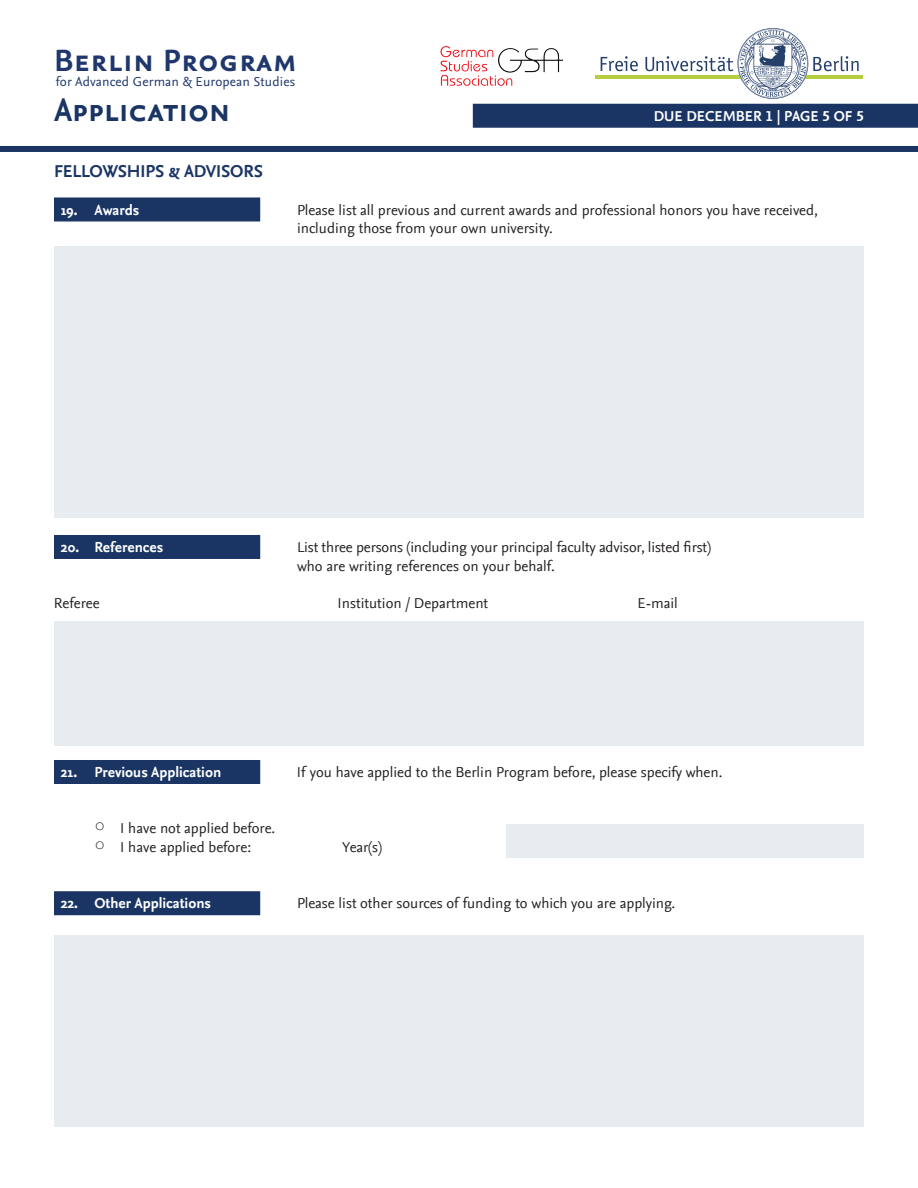
<style>
.page{position:relative;width:918px;height:1188px;background:#fff}
.page>*{position:absolute;margin:0;border:0;box-sizing:border-box;transform-origin:0 0}
.t1{font:33px "Nexus Sans Bold SC";letter-spacing:-.01em;color:#1a3564}
.t2{font:32.1px "Nexus Sans Bold SC";letter-spacing:.015em;color:#1f376d}
.t3{font:18px "Nexus Sans Bold SC";letter-spacing:-.01em;color:#1a3564}
.t4{font:15px/18.8px "Nexus Sans";color:#231f20}
.t5{font:700 15px "Nexus Sans";color:#fff}
.t6{font:700 15px "Nexus Sans TF";color:#fff}
.t7{font:13.65px "Nexus Sans";letter-spacing:.01em;color:#1f376d}
.s1{font-family:"Arial Unicode MS";font-size:18px}
</style>
<div class="page">
<div style="left:473px;top:104px;width:445px;height:24px;background:#1a3564"></div>
<div style="left:0;top:146px;width:918px;height:6px;background:#1a3564"></div>
<svg style="left:601px;top:56px;width:37px;height:15px"></svg>
<hr style="left:596px;top:75px;width:267px;height:4px;background:#b5ce3f">
<svg style="left:645px;top:28px;width:214px;height:71px"></svg>
<img style="left:440px;top:46px;width:123px;height:40px">
<div style="left:54px;top:197px;width:206px;height:24px;background:#1a3564"></div>
<div style="left:54px;top:535px;width:206px;height:24px;background:#1a3564"></div>
<div style="left:54px;top:760px;width:206px;height:24px;background:#1a3564"></div>
<div style="left:54px;top:891px;width:206px;height:24px;background:#1a3564"></div>
<div style="left:54px;top:621px;width:810px;height:124px;background:#e6ecf0"></div>
<div style="left:54px;top:247px;width:810px;height:271px;background:#e6ecf0"></div>
<div style="left:507px;top:825px;width:357px;height:33px;background:#e6ecf0"></div>
<div style="left:54px;top:935px;width:810px;height:192px;background:#e6ecf0"></div>
<h2 class="t2" style="left:54px;top:42px;width:245px">Berlin Program</h2>
<p class="t7" style="left:56px;top:74px;width:241px">for Advanced German &amp; European Studies</p>
<h1 class="t1" style="left:54px;top:91px;width:178px">Application</h1>
<p class="t6" style="left:654px;top:107px;width:212px">DUE DECEMBER 1 | PAGE 5 OF 5</p>
<p class="t3" style="left:54px;top:161px;width:211px">FELLOWSHIPS &amp; ADVISORS</p>
<p class="t5" style="left:61px;top:201px;width:80px">19. Awards</p>
<p class="t4" style="left:297px;top:200px;width:522px">Please list all previous and current awards and professional honors you have received, including those from your own university.</p>
<p class="t5" style="left:61px;top:539px;width:104px">20. References</p>
<p class="t4" style="left:297px;top:538px;width:415px">List three persons (including your principal faculty advisor, listed first) who are writing references on your behalf.</p>
<p class="t4" style="left:54px;top:594px;width:47px">Referee</p>
<p class="t4" style="left:338px;top:594px;width:152px">Institution / Department</p>
<p class="t4" style="left:637px;top:594px;width:42px">E-mail</p>
<p class="t5" style="left:61px;top:764px;width:162px">21. Previous Application</p>
<p class="t4" style="left:297px;top:763px;width:427px">If you have applied to the Berlin Program before, please specify when.</p>
<p class="t4" style="left:94px;top:819px;width:182px"><span class="s1">○</span> I have not applied before.</p>
<p class="t4" style="left:94px;top:838px;width:158px"><span class="s1">○</span> I have applied before:</p>
<p class="t4" style="left:342px;top:838px;width:42px">Year(s)</p>
<p class="t5" style="left:61px;top:895px;width:152px">22. Other Applications</p>
<p class="t4" style="left:297px;top:894px;width:380px">Please list other sources of funding to which you are applying.</p>
</div>
